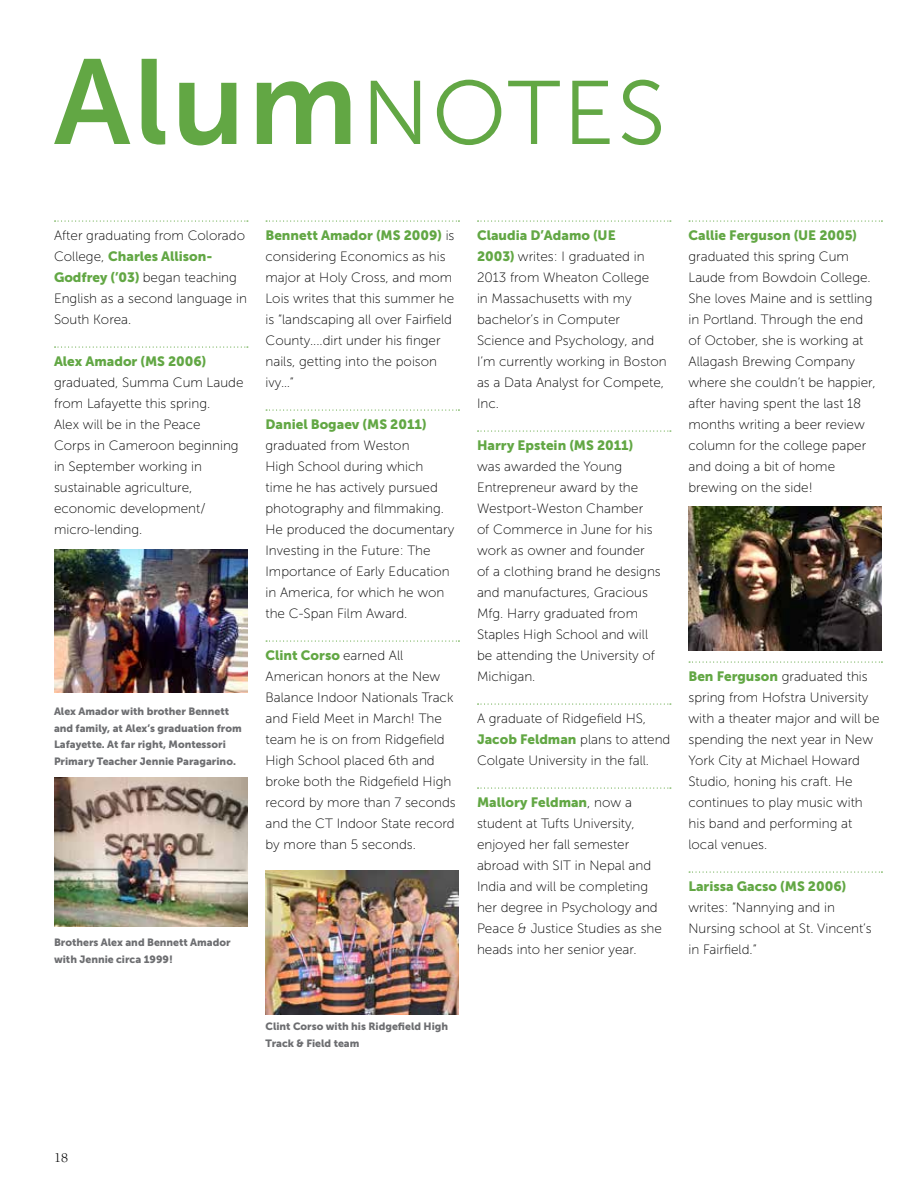
<style>
.page{position:relative;width:918px;height:1188px;background:#fff}
.page>*{position:absolute;margin:0;border:0;box-sizing:border-box;transform-origin:0 0}
.t1{font:90px "Museo Sans 300";letter-spacing:.03em;color:#62a744}
.t2{font:13.5px/21px "Museo Sans 100";color:#000}
.t3{font:13.5px "Museo Sans 900";color:#62a744}
.t4{font:13.5px "Berkeley";color:#000}
.t5{font:10.5px/16.5px "Museo Sans 900";color:#6d6e71}
.s1{font-family:"Museo Sans 700";font-size:120px}
.s2{font-family:"Museo Sans 100";color:#000}
.s3{font-family:"Museo Sans 900";color:#62a744}
</style>
<div class="page">
<svg style="left:55px;top:220px;width:193px;height:2px"></svg>
<svg style="left:55px;top:346px;width:193px;height:2px"></svg>
<svg style="left:266px;top:220px;width:193px;height:2px"></svg>
<svg style="left:266px;top:410px;width:193px;height:1px"></svg>
<svg style="left:266px;top:640px;width:193px;height:2px"></svg>
<svg style="left:478px;top:220px;width:193px;height:2px"></svg>
<svg style="left:478px;top:430px;width:193px;height:2px"></svg>
<svg style="left:478px;top:704px;width:193px;height:1px"></svg>
<svg style="left:478px;top:788px;width:193px;height:1px"></svg>
<svg style="left:689px;top:220px;width:193px;height:2px"></svg>
<svg style="left:689px;top:662px;width:193px;height:1px"></svg>
<svg style="left:689px;top:872px;width:193px;height:1px"></svg>
<img style="left:54px;top:549px;width:194px;height:144px">
<img style="left:688px;top:506px;width:194px;height:144px">
<img style="left:54px;top:778px;width:194px;height:148px">
<img style="left:266px;top:871px;width:193px;height:143px">
<h1 class="t1" style="left:54px;top:65px;width:613px"><span class="s1">Alum</span>NOTES</h1>
<p class="t2" style="left:54px;top:225px;width:193px">After graduating from Colorado</p>
<p class="t3" style="left:54px;top:248px;width:160px"><span class="s2">College,</span> Charles Allison-</p>
<p class="t2" style="left:54px;top:267px;width:194px"><span class="s3">Godfrey (’03)</span> began teaching<br>English as a second language in<br>South Korea.</p>
<p class="t3" style="left:54px;top:353px;width:154px">Alex Amador (MS 2006)</p>
<p class="t2" style="left:54px;top:372px;width:191px">graduated, Summa Cum Laude from Lafayette this spring.<br>Alex will be in the Peace<br>Corps in Cameroon beginning in September working in sustainable agriculture, economic development/ micro-lending.</p>
<p class="t5" style="left:54px;top:703px;width:189px">Alex Amador with brother Bennett and family, at Alex’s graduation from Lafayette. At far right, Montessori Primary Teacher Jennie Paragarino.</p>
<p class="t3" style="left:266px;top:227px;width:191px">Bennett Amador (MS 2009) <span class="s2">is</span></p>
<p class="t2" style="left:266px;top:246px;width:190px">considering Economics as his major at Holy Cross, and mom<br>Lois writes that this summer he is “landscaping all over Fairfield<br>County....dirt under his finger nails, getting into the poison ivy…”</p>
<p class="t3" style="left:266px;top:416px;width:163px">Daniel Bogaev (MS 2011)</p>
<p class="t2" style="left:266px;top:435px;width:190px">graduated from Weston<br>High School during which<br>time he has actively pursued photography and filmmaking.<br>He produced the documentary<br>Investing in the Future: The<br>Importance of Early Education in America, for which he won the C-Span Film Award.</p>
<p class="t3" style="left:266px;top:647px;width:139px">Clint Corso <span class="s2">earned All</span></p>
<p class="t2" style="left:266px;top:666px;width:192px">American honors at the New<br>Balance Indoor Nationals Track and Field Meet in March! The team he is on from Ridgefield<br>High School placed 6th and broke both the Ridgefield High record by more than 7 seconds and the CT Indoor State record by more than 5 seconds.</p>
<p class="t5" style="left:54px;top:934px;width:178px">Brothers Alex and Bennett Amador with Jennie circa 1999!</p>
<p class="t3" style="left:477px;top:227px;width:140px">Claudia D’Adamo (UE</p>
<p class="t2" style="left:477px;top:246px;width:191px"><span class="s3">2003)</span> writes: I graduated in<br>2013 from Wheaton College<br>in Massachusetts with my bachelor’s in Computer<br>Science and Psychology, and<br>I’m currently working in Boston as a Data Analyst for Compete,<br>Inc.</p>
<p class="t3" style="left:477px;top:437px;width:158px">Harry Epstein (MS 2011)</p>
<p class="t2" style="left:477px;top:456px;width:185px">was awarded the Young<br>Entrepreneur award by the<br>Westport-Weston Chamber<br>of Commerce in June for his work as owner and founder<br>of a clothing brand he designs and manufactures, Gracious<br>Mfg. Harry graduated from<br>Staples High School and will be attending the University of<br>Michigan.</p>
<p class="t2" style="left:477px;top:708px;width:195px">A graduate of Ridgefield HS,<br><span class="s3">Jacob Feldman</span> plans to attend<br>Colgate University in the fall.</p>
<p class="t3" style="left:477px;top:794px;width:156px">Mallory Feldman<span class="s2">, now a</span></p>
<p class="t2" style="left:477px;top:813px;width:187px">student at Tufts University, enjoyed her fall semester abroad with SIT in Nepal and<br>India and will be completing her degree in Psychology and<br>Peace &amp; Justice Studies as she heads into her senior year.</p>
<p class="t3" style="left:688px;top:227px;width:170px">Callie Ferguson (UE 2005)</p>
<p class="t2" style="left:688px;top:246px;width:189px">graduated this spring Cum<br>Laude from Bowdoin College.<br>She loves Maine and is settling in Portland. Through the end of October, she is working at<br>Allagash Brewing Company where she couldn’t be happier, after having spent the last 18 months writing a beer review column for the college paper and doing a bit of home brewing on the side!</p>
<p class="t2" style="left:688px;top:666px;width:193px"><span class="s3">Ben Ferguson</span> graduated this spring from Hofstra University with a theater major and will be spending the next year in New<br>York City at Michael Howard<br>Studio, honing his craft. He continues to play music with his band and performing at local venues.</p>
<p class="t3" style="left:688px;top:878px;width:159px">Larissa Gacso (MS 2006)</p>
<p class="t2" style="left:688px;top:897px;width:185px">writes: “Nannying and in<br>Nursing school at St. Vincent’s in Fairfield.”</p>
<p class="t5" style="left:266px;top:1018px;width:184px">Clint Corso with his Ridgefield High<br>Track &amp; Field team</p>
<p class="t4" style="left:54px;top:1151px;width:16px">18</p>
</div>
